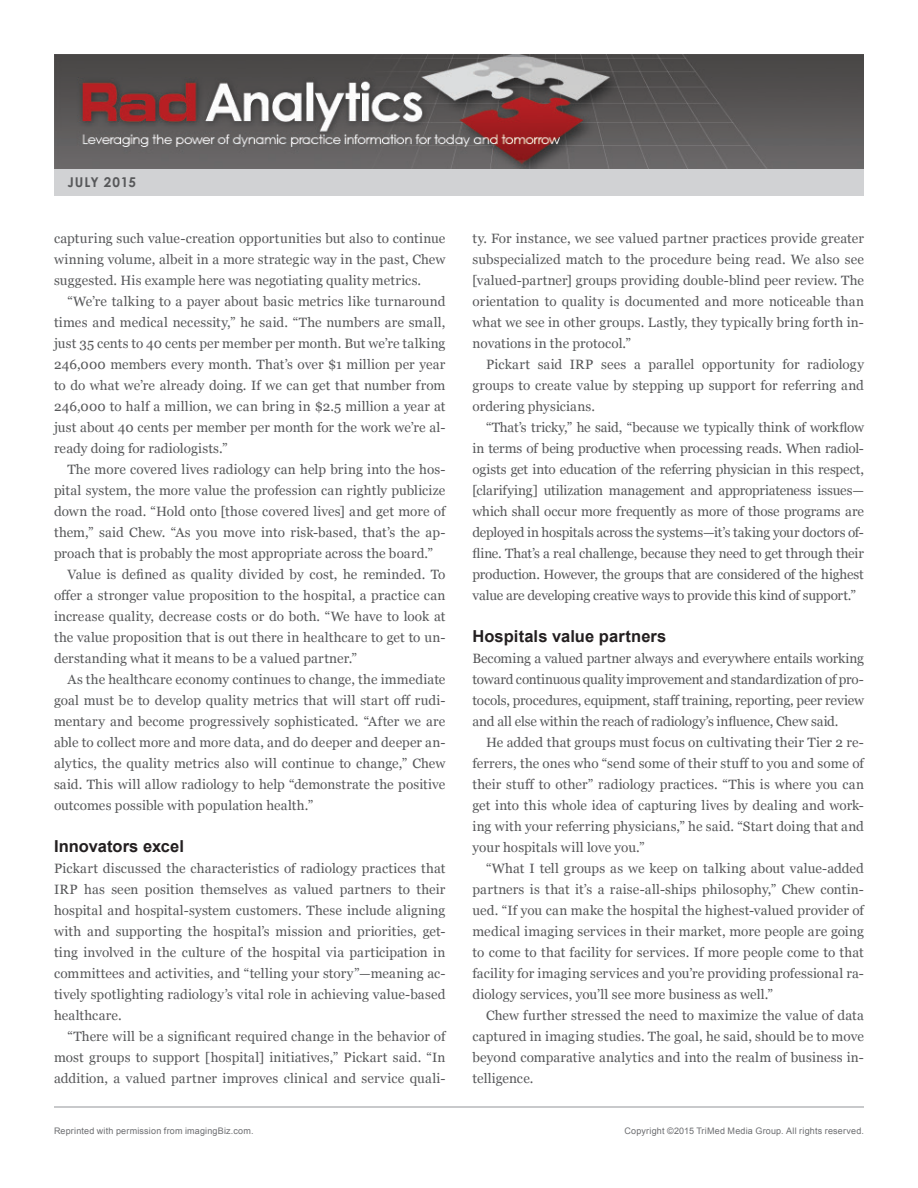
<style>
.page{position:relative;width:918px;height:1188px;background:#fff}
.page>*{position:absolute;margin:0;border:0;box-sizing:border-box;transform-origin:0 0}
.Subhead{font:700 16.5px "Arial";letter-spacing:.005em;color:#231f20}
.Body{font:13.5px/21px "Georgia";letter-spacing:.005em;color:#57585a;text-align:justify}
.Body_1st{font:13.5px/21px "Georgia";letter-spacing:-.005em;color:#57585a;text-align:justify}
.t1{font:700 13.5px "Century Gothic";letter-spacing:.055em;color:#57585a}
.t2{font:9px "Arial";letter-spacing:.02em;color:#6c6d70}
</style>
<div class="page">
<img style="left:54px;top:54px;width:810px;height:115px">
<div style="left:54px;top:169px;width:810px;height:27px;background:#d1d2d4"></div>
<hr style="left:54px;top:1107px;width:810px;height:1px;background:#939598">
<p class="t1" style="left:68px;top:174px;width:70px">JULY 2015</p>
<p class="Body" style="left:54px;top:227px;width:393px">capturing such value-creation opportunities but also to continue winning volume, albeit in a more strategic way in the past, Chew suggested. His example here was negotiating quality metrics.</p>
<p class="Body" style="left:54px;top:290px;width:393px;text-indent:14px">“We’re talking to a payer about basic metrics like turnaround times and medical necessity,” he said. “The numbers are small, just 35 cents to 40 cents per member per month. But we’re talking 246,000 members every month. That’s over $1 million per year to do what we’re already doing. If we can get that number from 246,000 to half a million, we can bring in $2.5 million a year at just about 40 cents per member per month for the work we’re al&shy;ready doing for radiologists.”</p>
<p class="Body" style="left:54px;top:458px;width:393px;text-indent:14px">The more covered lives radiology can help bring into the hos&shy;pital system, the more value the profession can rightly publicize down the road. “Hold onto [those covered lives] and get more of them,” said Chew. “As you move into risk-based, that’s the ap&shy;proach that is probably the most appropriate across the board.”</p>
<p class="Body" style="left:54px;top:563px;width:393px;text-indent:14px">Value is defined as quality divided by cost, he reminded. To offer a stronger value proposition to the hospital, a practice can increase quality, decrease costs or do both. “We have to look at the value proposition that is out there in healthcare to get to un&shy;derstanding what it means to be a valued partner.”</p>
<p class="Body" style="left:54px;top:668px;width:393px;text-indent:14px">As the healthcare economy continues to change, the immediate goal must be to develop quality metrics that will start off rudi&shy;mentary and become progressively sophisticated. “After we are able to collect more and more data, and do deeper and deeper an&shy;alytics, the quality metrics also will continue to change,” Chew said. This will allow radiology to help “demonstrate the positive outcomes possible with population health.”</p>
<p class="Subhead" style="left:54px;top:835px;width:132px">Innovators excel</p>
<p class="Body_1st" style="left:54px;top:857px;width:393px">Pickart discussed the characteristics of radiology practices that IRP has seen position themselves as valued partners to their hospital and hospital-system customers. These include aligning with and supporting the hospital’s mission and priorities, get&shy;ting involved in the culture of the hospital via participation in committees and activities, and “telling your story”—meaning ac&shy;tively spotlighting radiology’s vital role in achieving value-based healthcare.</p>
<p class="Body" style="left:54px;top:1025px;width:393px;text-indent:14px">“There will be a significant required change in the behavior of most groups to support [hospital] initiatives,” Pickart said. “In addition, a valued partner improves clinical and service quali-</p>
<p class="Body" style="left:472px;top:227px;width:393px">ty. For instance, we see valued partner practices provide greater subspecialized match to the procedure being read. We also see [valued-partner] groups providing double-blind peer review. The orientation to quality is documented and more noticeable than what we see in other groups. Lastly, they typically bring forth in&shy;novations in the protocol.”</p>
<p class="Body" style="left:472px;top:353px;width:393px;text-indent:14px">Pickart said IRP sees a parallel opportunity for radiology groups to create value by stepping up support for referring and ordering physicians.</p>
<p class="Body" style="left:472px;top:416px;width:393px;text-indent:14px">“That’s tricky,” he said, “because we typically think of workflow in terms of being productive when processing reads. When radiol&shy;ogists get into education of the referring physician in this respect, [clarifying] utilization management and appropriateness issues— which shall occur more frequently as more of those programs are deployed in hospitals across the systems—it’s taking your doctors of&shy;fline. That’s a real challenge, because they need to get through their production. However, the groups that are considered of the highest value are developing creative ways to provide this kind of support.”</p>
<p class="Subhead" style="left:472px;top:625px;width:195px">Hospitals value partners</p>
<p class="Body_1st" style="left:472px;top:647px;width:393px">Becoming a valued partner always and everywhere entails working toward continuous quality improvement and standardization of pro&shy;tocols, procedures, equipment, staff training, reporting, peer review and all else within the reach of radiology’s influence, Chew said.</p>
<p class="Body" style="left:472px;top:731px;width:393px;text-indent:14px">He added that groups must focus on cultivating their Tier 2 re&shy;ferrers, the ones who “send some of their stuff to you and some of their stuff to other” radiology practices. “This is where you can get into this whole idea of capturing lives by dealing and work&shy;ing with your referring physicians,” he said. “Start doing that and your hospitals will love you.”</p>
<p class="Body" style="left:472px;top:857px;width:393px;text-indent:14px">“What I tell groups as we keep on talking about value-added partners is that it’s a raise-all-ships philosophy,” Chew contin&shy;ued. “If you can make the hospital the highest-valued provider of medical imaging services in their market, more people are going to come to that facility for services. If more people come to that facility for imaging services and you’re providing professional ra&shy;diology services, you’ll see more business as well.”</p>
<p class="Body" style="left:472px;top:1004px;width:393px;text-indent:14px">Chew further stressed the need to maximize the value of data captured in imaging studies. The goal, he said, should be to move beyond comparative analytics and into the realm of business in&shy;telligence.</p>
<p class="t2" style="left:54px;top:1125px;width:201px">Reprinted with permission from imagingBiz.com.</p>
<p class="t2" style="left:625px;top:1125px;width:241px">Copyright ©2015 TriMed Media Group. All rights reserved.</p>
</div>
